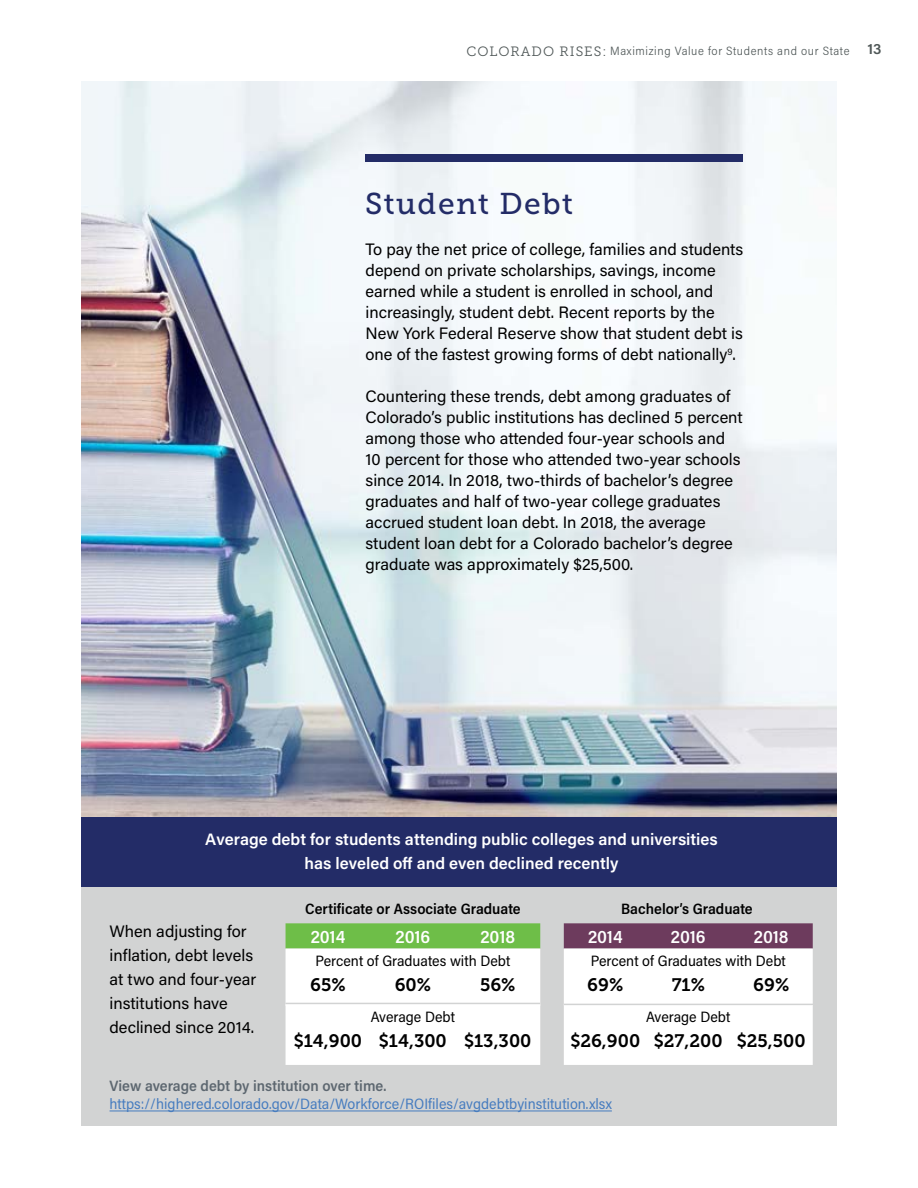
<style>
.page{position:relative;width:918px;height:1188px;background:#fff}
.page>*{position:absolute;margin:0;border:0;box-sizing:border-box;transform-origin:0 0}
.t1{font:30px "Museo Slab 500";letter-spacing:.05em;color:#232c67}
.t2{font:18px "Museo Slab 700";color:#000}
.t3{font:600 18px "Acumin Pro Semi Cond";letter-spacing:.005em;color:#fff}
.t4{font:16.5px/21px "Acumin Pro";color:#000}
.t5{font:600 16.5px/24px "Acumin Pro";color:#fff;text-align:center}
.t6{font:15px "Acumin Pro Semi Cond";color:#467cbf}
.t7{font:15px "Acumin Pro Semi Cond";color:#000}
.t8{font:600 15px "Acumin Pro Semi Cond";color:#000}
.t9{font:600 15px "Acumin Pro Semi Cond";color:#5d6770}
.t10{font:300 12px "Acumin Pro Semi Cond";letter-spacing:.05em;color:#4f5757}
.s1{font-family:"Museo Slab 300";font-weight:400;font-size:13.5px}
.s2{font-family:"Acumin Pro";font-weight:600;font-size:15px}
</style>
<div class="page">
<img style="left:81px;top:81px;width:756px;height:737px">
<div style="left:81px;top:818px;width:756px;height:69px;background:#232c67"></div>
<div style="left:81px;top:887px;width:756px;height:238px;background:#d2d3d3"></div>
<div style="left:365px;top:154px;width:378px;height:8px;background:#232c67"></div>
<svg style="left:286px;top:923px;width:254px;height:142px;background:#e4f2dd"></svg>
<hr style="left:286px;top:1004px;width:84px;height:2px;background:#fff">
<hr style="left:370px;top:1004px;width:85px;height:2px;background:#fff">
<hr style="left:455px;top:1004px;width:85px;height:2px;background:#fff">
<hr style="left:286px;top:1003px;width:254px;height:1px;background:#d2d3d3">
<svg style="left:564px;top:923px;width:249px;height:142px;background:#e4dbe1"></svg>
<hr style="left:564px;top:1004px;width:83px;height:2px;background:#fff">
<hr style="left:647px;top:1004px;width:83px;height:2px;background:#fff">
<hr style="left:730px;top:1004px;width:83px;height:2px;background:#fff">
<hr style="left:564px;top:1004px;width:254px;height:1px;background:#d2d3d3">
<hr style="left:110px;top:1111px;width:502px;height:1px;background:#467cbf">
<p class="t10" style="left:466px;top:43px;width:417px"><span class="s1">COLORADO RISES:</span> Maximizing Value for Students and our State <span class="s2">13</span></p>
<h1 class="t1" style="left:365px;top:187px;width:209px">Student Debt</h1>
<p class="t4" style="left:366px;top:238px;width:379px">To pay the net price of college, families and students depend on private scholarships, savings, income earned while a student is enrolled in school, and increasingly, student debt. Recent reports by the New York Federal Reserve show that student debt is one of the fastest growing forms of debt nationally<sup>9</sup>.</p>
<p class="t4" style="left:366px;top:385px;width:379px">Countering these trends, debt among graduates of Colorado’s public institutions has declined 5 percent among those who attended four-year schools and 10 percent for those who attended two-year schools since 2014. In 2018, two-thirds of bachelor’s degree graduates and half of two-year college graduates accrued student loan debt. In 2018, the average student loan debt for a Colorado bachelor’s degree graduate was approximately $25,500.</p>
<p class="t5" style="left:205px;top:826px;width:514px">Average debt for students attending public colleges and universities has leveled off and even declined recently</p>
<p class="t4" style="left:110px;top:918px;width:148px;line-height:24px">When adjusting for inflation, debt levels at two and four-year institutions have declined since 2014.</p>
<p class="t8" style="left:305px;top:899px;width:217px">Certificate or Associate Graduate</p>
<p class="t8" style="left:621px;top:899px;width:133px">Bachelor’s Graduate</p>
<p class="t3" style="left:311px;top:924px;width:36px">2014</p>
<p class="t3" style="left:396px;top:924px;width:36px">2016</p>
<p class="t3" style="left:481px;top:924px;width:36px">2018</p>
<p class="t7" style="left:315px;top:950px;width:197px">Percent of Graduates with Debt</p>
<p class="t2" style="left:310px;top:975px;width:37px">65%</p>
<p class="t2" style="left:395px;top:975px;width:38px">60%</p>
<p class="t2" style="left:480px;top:975px;width:37px">56%</p>
<p class="t7" style="left:371px;top:1006px;width:86px">Average Debt</p>
<p class="t2" style="left:294px;top:1031px;width:239px">$14,900 $14,300 $13,300</p>
<p class="t3" style="left:588px;top:924px;width:36px">2014</p>
<p class="t3" style="left:671px;top:924px;width:36px">2016</p>
<p class="t3" style="left:754px;top:924px;width:36px">2018</p>
<p class="t7" style="left:591px;top:950px;width:197px">Percent of Graduates with Debt</p>
<p class="t2" style="left:587px;top:975px;width:38px">69%</p>
<p class="t2" style="left:672px;top:975px;width:35px">71%</p>
<p class="t2" style="left:753px;top:975px;width:38px">69%</p>
<p class="t7" style="left:646px;top:1006px;width:86px">Average Debt</p>
<p class="t2" style="left:570px;top:1031px;width:237px">$26,900 $27,200 $25,500</p>
<p class="t9" style="left:110px;top:1076px;width:278px">View average debt by institution over time.</p>
<p class="t6" style="left:110px;top:1094px;width:504px">https://highered.colorado.gov/Data/Workforce/ROIfiles/avgdebtbyinstitution.xlsx</p>
</div>
